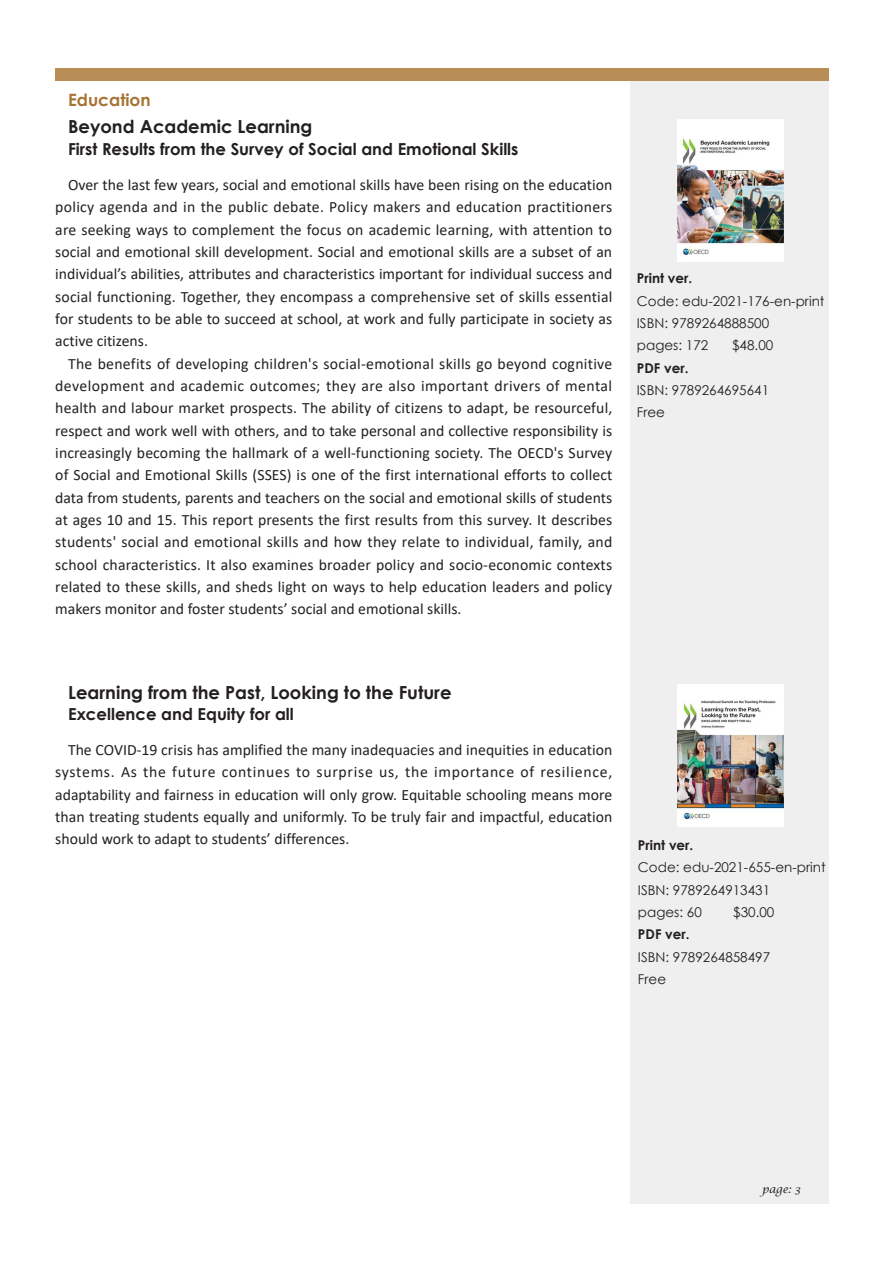
<style>
.page{position:relative;width:893px;height:1263px;background:#fff}
.page>*{position:absolute;margin:0;border:0;box-sizing:border-box;transform-origin:0 0}
.t1{font:700 18px "Century Gothic";color:#231f20}
.t2{font:700 16.95px "Century Gothic";color:#a67435}
.t3{font:700 16.5px "Century Gothic";color:#231f20}
.t4{font:15.75px/22.4px "Calibri";color:#231f20;text-align:justify}
.t5{font:13.5px "Century Gothic";color:#231f20}
.t6{font:700 13.5px "Century Gothic";color:#231f20}
.t7{font:italic 10.65px "Lucida Calligraphy";color:#231f20}
</style>
<div class="page">
<div style="left:55px;top:69px;width:774px;height:12px;background:#b88d56"></div>
<div style="left:630px;top:81px;width:198px;height:1122px;background:#efeff0"></div>
<img style="left:677px;top:119px;width:106px;height:142px">
<img style="left:677px;top:685px;width:106px;height:141px">
<p class="t2" style="left:68px;top:87px;width:84px">Education</p>
<p class="t1" style="left:68px;top:113px;width:246px">Beyond Academic Learning</p>
<p class="t3" style="left:68px;top:136px;width:452px">First Results from the Survey of Social and Emotional Skills</p>
<p class="t4" style="left:55px;top:173px;width:559px;text-indent:13px">Over the last few years, social and emotional skills have been rising on the education policy agenda and in the public debate. Policy makers and education practitioners are seeking ways to complement the focus on academic learning, with attention to social and emotional skill development. Social and emotional skills are a subset of an individual’s abilities, attributes and characteristics important for individual success and social functioning. Together, they encompass a comprehensive set of skills essential for students to be able to succeed at school, at work and fully participate in society as active citizens.</p>
<p class="t4" style="left:55px;top:352px;width:559px;text-indent:13px">The benefits of developing children's social-emotional skills go beyond cognitive development and academic outcomes; they are also important drivers of mental health and labour market prospects. The ability of citizens to adapt, be resourceful, respect and work well with others, and to take personal and collective responsibility is increasingly becoming the hallmark of a well-functioning society. The OECD's Survey of Social and Emotional Skills (SSES) is one of the first international efforts to collect data from students, parents and teachers on the social and emotional skills of students at ages 10 and 15. This report presents the first results from this survey. It describes students' social and emotional skills and how they relate to individual, family, and school characteristics. It also examines broader policy and socio-economic contexts related to these skills, and sheds light on ways to help education leaders and policy makers monitor and foster students’ social and emotional skills.</p>
<p class="t6" style="left:637px;top:268px;width:57px">Print ver.</p>
<p class="t5" style="left:637px;top:291px;width:189px">Code: edu-2021-176-en-print</p>
<p class="t5" style="left:637px;top:314px;width:134px">ISBN: 9789264888500</p>
<p class="t5" style="left:637px;top:336px;width:73px">pages: 172</p>
<p class="t5" style="left:732px;top:336px;width:43px">$48.00</p>
<p class="t6" style="left:637px;top:358px;width:53px">PDF ver.</p>
<p class="t5" style="left:637px;top:381px;width:134px">ISBN: 9789264695641</p>
<p class="t5" style="left:637px;top:403px;width:30px">Free</p>
<p class="t1" style="left:68px;top:678px;width:385px">Learning from the Past, Looking to the Future</p>
<p class="t3" style="left:68px;top:702px;width:227px">Excellence and Equity for all</p>
<p class="t4" style="left:55px;top:738px;width:558px;text-indent:13px">The COVID-19 crisis has amplified the many inadequacies and inequities in education systems. As the future continues to surprise us, the importance of resilience, adaptability and fairness in education will only grow. Equitable schooling means more than treating students equally and uniformly. To be truly fair and impactful, education should work to adapt to students’ differences.</p>
<p class="t6" style="left:638px;top:835px;width:57px">Print ver.</p>
<p class="t5" style="left:638px;top:858px;width:189px">Code: edu-2021-655-en-print</p>
<p class="t5" style="left:638px;top:880px;width:134px">ISBN: 9789264913431</p>
<p class="t5" style="left:638px;top:903px;width:65px">pages: 60</p>
<p class="t5" style="left:733px;top:903px;width:43px">$30.00</p>
<p class="t6" style="left:638px;top:924px;width:53px">PDF ver.</p>
<p class="t5" style="left:638px;top:947px;width:134px">ISBN: 9789264858497</p>
<p class="t5" style="left:638px;top:970px;width:30px">Free</p>
<p class="t7" style="left:758px;top:1179px;width:40px">page: 3</p>
<p class="t7" style="left:762px;top:1183px;width:40px">page: 3</p>
</div>
